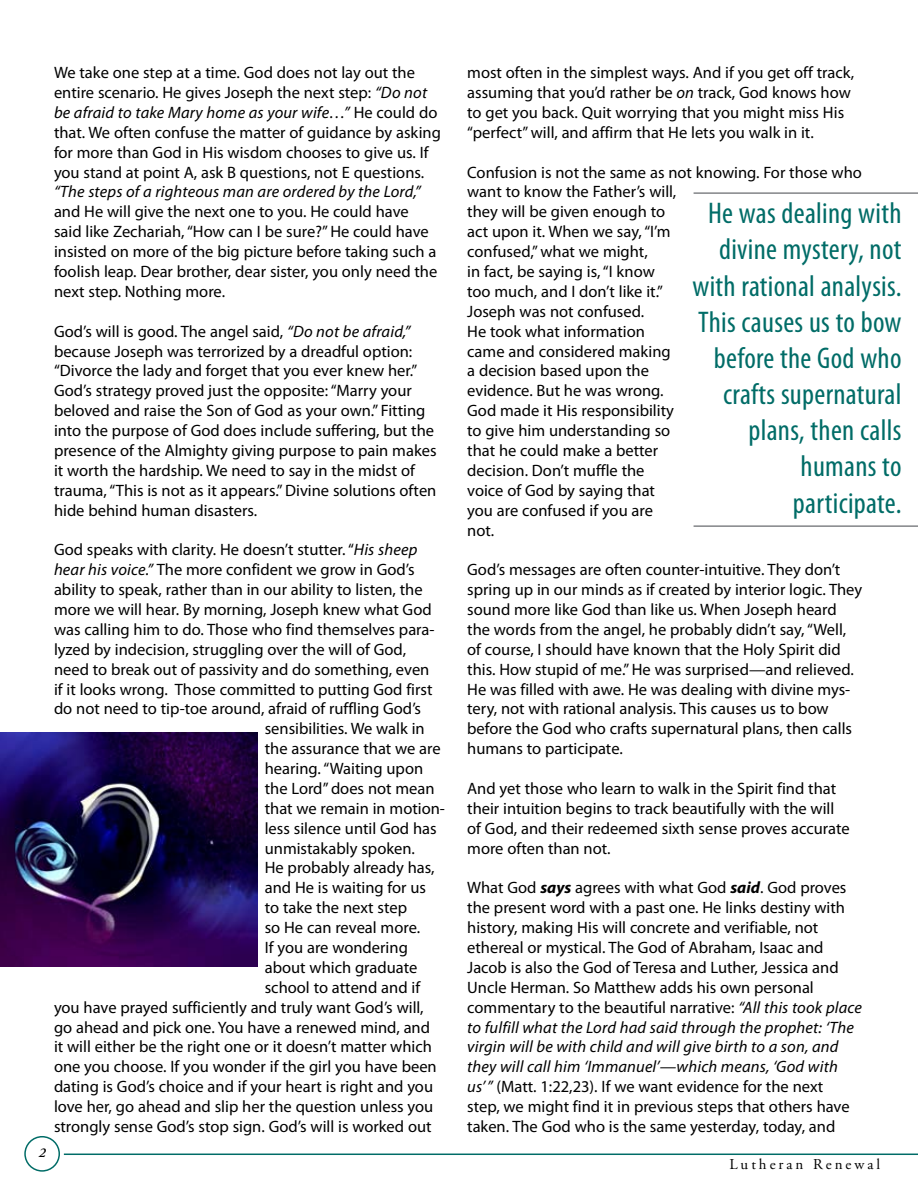
<style>
.page{position:relative;width:918px;height:1188px;background:#fff}
.page>*{position:absolute;margin:0;border:0;box-sizing:border-box;transform-origin:0 0}
.t1{font:condensed 30px/36.2px "Myriad Pro";letter-spacing:.01em;color:#006c67;text-align:right}
.t2{font:16.5px/20px "Myriad Pro";color:#000}
.t3{font:italic 16.5px "Myriad Pro";letter-spacing:.01em;color:#000}
.t4{font:15px "Adobe Garamond Pro";letter-spacing:.2em;color:#000}
.t5{font:italic 600 13.5px "Adobe Garamond Pro";color:#000}
.s1{font-style:italic}
.s2{font-weight:700;font-style:italic}
</style>
<div class="page">
<hr style="left:64px;top:1154px;width:854px;height:1px;background:#006c67">
<div style="left:24px;top:1136px;width:36px;height:36px;border:2px solid #006c67;border-radius:50%"></div>
<hr style="left:694px;top:192px;width:224px;height:2px;background:#828487">
<hr style="left:694px;top:525px;width:224px;height:2px;background:#828487">
<img style="left:0;top:732px;width:258px;height:235px">
<p class="t5" style="left:39px;top:1145px;width:8px">2</p>
<p class="t2" style="left:54px;top:62px;width:388px">We take one step at a time. God does not lay out the entire scenario. He gives Joseph the next step: <span class="s1">“Do not be afraid to take Mary home as your wife…”</span> He could do that. We often confuse the matter of guidance by asking for more than God in His wisdom chooses to give us. If you stand at point A, ask B questions, not E questions.</p>
<p class="t3" style="left:54px;top:182px;width:368px">“The steps of a righteous man are ordered by the Lord,”</p>
<p class="t2" style="left:54px;top:202px;width:385px">and He will give the next one to you. He could have said like Zechariah, “How can I be sure?” He could have insisted on more of the big picture before taking such a foolish leap. Dear brother, dear sister, you only need the next step. Nothing more.</p>
<p class="t2" style="left:54px;top:321px;width:384px">God’s will is good. The angel said, <span class="s1">“Do not be afraid,” </span>because Joseph was terrorized by a dreadful option: “Divorce the lady and forget that you ever knew her.” God’s strategy proved just the opposite: “Marry your beloved and raise the Son of God as your own.” Fitting into the purpose of God does include suffering, but the presence of the Almighty giving purpose to pain makes it worth the hardship. We need to say in the midst of trauma, “This is not as it appears.” Divine solutions often hide behind human disasters.</p>
<p class="t2" style="left:54px;top:540px;width:365px">God speaks with clarity. He doesn’t stutter. “<span class="s1">His sheep</span></p>
<p class="t2" style="left:54px;top:559px;width:362px"><span class="s1">hear his voice.”</span> The more confident we grow in God’s</p>
<p class="t2" style="left:54px;top:579px;width:370px">ability to speak, rather than in our ability to listen, the</p>
<p class="t2" style="left:54px;top:599px;width:379px">more we will hear. By morning, Joseph knew what God</p>
<p class="t2" style="left:54px;top:619px;width:382px">was calling him to do. Those who find themselves para-</p>
<p class="t2" style="left:54px;top:639px;width:354px">lyzed by indecision, struggling over the will of God,</p>
<p class="t2" style="left:54px;top:659px;width:377px">need to break out of passivity and do something, even</p>
<p class="t2" style="left:54px;top:679px;width:380px">if it looks wrong. Those committed to putting God first</p>
<p class="t2" style="left:54px;top:699px;width:369px">do not need to tip-toe around, afraid of ruffling God’s</p>
<p class="t2" style="left:265px;top:719px;width:162px">sensibilities. We walk in</p>
<p class="t2" style="left:265px;top:738px;width:178px">the assurance that we are</p>
<p class="t2" style="left:265px;top:758px;width:160px">hearing. “Waiting upon</p>
<p class="t2" style="left:265px;top:778px;width:171px">the Lord” does not mean</p>
<p class="t2" style="left:265px;top:798px;width:182px">that we remain in motion-</p>
<p class="t2" style="left:265px;top:818px;width:174px">less silence until God has</p>
<p class="t2" style="left:265px;top:838px;width:152px">unmistakably spoken.</p>
<p class="t2" style="left:265px;top:858px;width:171px">He probably already has,</p>
<p class="t2" style="left:265px;top:878px;width:163px">and He is waiting for us</p>
<p class="t2" style="left:265px;top:897px;width:144px">to take the next step</p>
<p class="t2" style="left:265px;top:917px;width:157px">so He can reveal more.</p>
<p class="t2" style="left:265px;top:937px;width:145px">If you are wondering</p>
<p class="t2" style="left:265px;top:957px;width:154px">about which graduate</p>
<p class="t2" style="left:265px;top:977px;width:157px">school to attend and if</p>
<p class="t2" style="left:54px;top:997px;width:371px">you have prayed sufficiently and truly want God’s will,</p>
<p class="t2" style="left:54px;top:1017px;width:378px">go ahead and pick one. You have a renewed mind, and</p>
<p class="t2" style="left:54px;top:1037px;width:380px">it will either be the right one or it doesn’t matter which</p>
<p class="t2" style="left:54px;top:1057px;width:384px">one you choose. If you wonder if the girl you have been</p>
<p class="t2" style="left:54px;top:1076px;width:381px">dating is God’s choice and if your heart is right and you</p>
<p class="t2" style="left:54px;top:1096px;width:381px">love her, go ahead and slip her the question unless you</p>
<p class="t2" style="left:54px;top:1116px;width:379px">strongly sense God’s stop sign. God’s will is worked out</p>
<p class="t2" style="left:467px;top:62px;width:388px">most often in the simplest ways. And if you get off track, assuming that you’d rather be <span class="s1">on</span> track, God knows how to get you back. Quit worrying that you might miss His “perfect” will, and affirm that He lets you walk in it.</p>
<p class="t2" style="left:467px;top:162px;width:396px">Confusion is not the same as not knowing. For those who want to know the Father’s will,<br>they will be given enough to<br>act upon it. When we say, “I’m<br>confused,” what we might,<br>in fact, be saying is, “I know<br>too much, and I don’t like it.”<br>Joseph was not confused.<br>He took what information<br>came and considered making<br>a decision based upon the<br>evidence. But he was wrong.<br>God made it His responsibility<br>to give him understanding so<br>that he could make a better<br>decision. Don’t muffle the<br>voice of God by saying that<br>you are confused if you are<br>not.</p>
<p class="t2" style="left:467px;top:560px;width:397px">God’s messages are often counter-intuitive. They don’t spring up in our minds as if created by interior logic. They sound more like God than like us. When Joseph heard the words from the angel, he probably didn’t say, “Well, of course, I should have known that the Holy Spirit did this. How stupid of me.” He was surprised—and relieved.<br>He was filled with awe. He was dealing with divine mys&shy;tery, not with rational analysis. This causes us to bow before the God who crafts supernatural plans, then calls humans to participate.</p>
<p class="t2" style="left:467px;top:778px;width:384px">And yet those who learn to walk in the Spirit find that their intuition begins to track beautifully with the will of God, and their redeemed sixth sense proves accurate more often than not.</p>
<p class="t2" style="left:467px;top:878px;width:396px">What God <span class="s2">says</span> agrees with what God <span class="s2">said</span>. God proves the present word with a past one. He links destiny with history, making His will concrete and verifiable, not ethereal or mystical. The God of Abraham, Isaac and Jacob is also the God of Teresa and Luther, Jessica and Uncle Herman. So Matthew adds his own personal commentary to the beautiful narrative: <span class="s1">“All this took place to fulfill what the Lord had said through the prophet: ‘The virgin will be with child and will give birth to a son, and they will call him ‘Immanuel’—which means, ‘God with<br>us’ ”</span> (Matt. 1:22,23). If we want evidence for the next<br>step, we might find it in previous steps that others have taken. The God who is the same yesterday, today, and</p>
<h1 class="t1" style="left:692px;top:195px;width:211px">He was dealing with divine mystery, not with rational analysis.<br>This causes us to bow before the God who crafts supernatural plans, then calls humans to participate.</h1>
<p class="t4" style="left:729px;top:1155px;width:152px">Lutheran Renewal</p>
</div>
